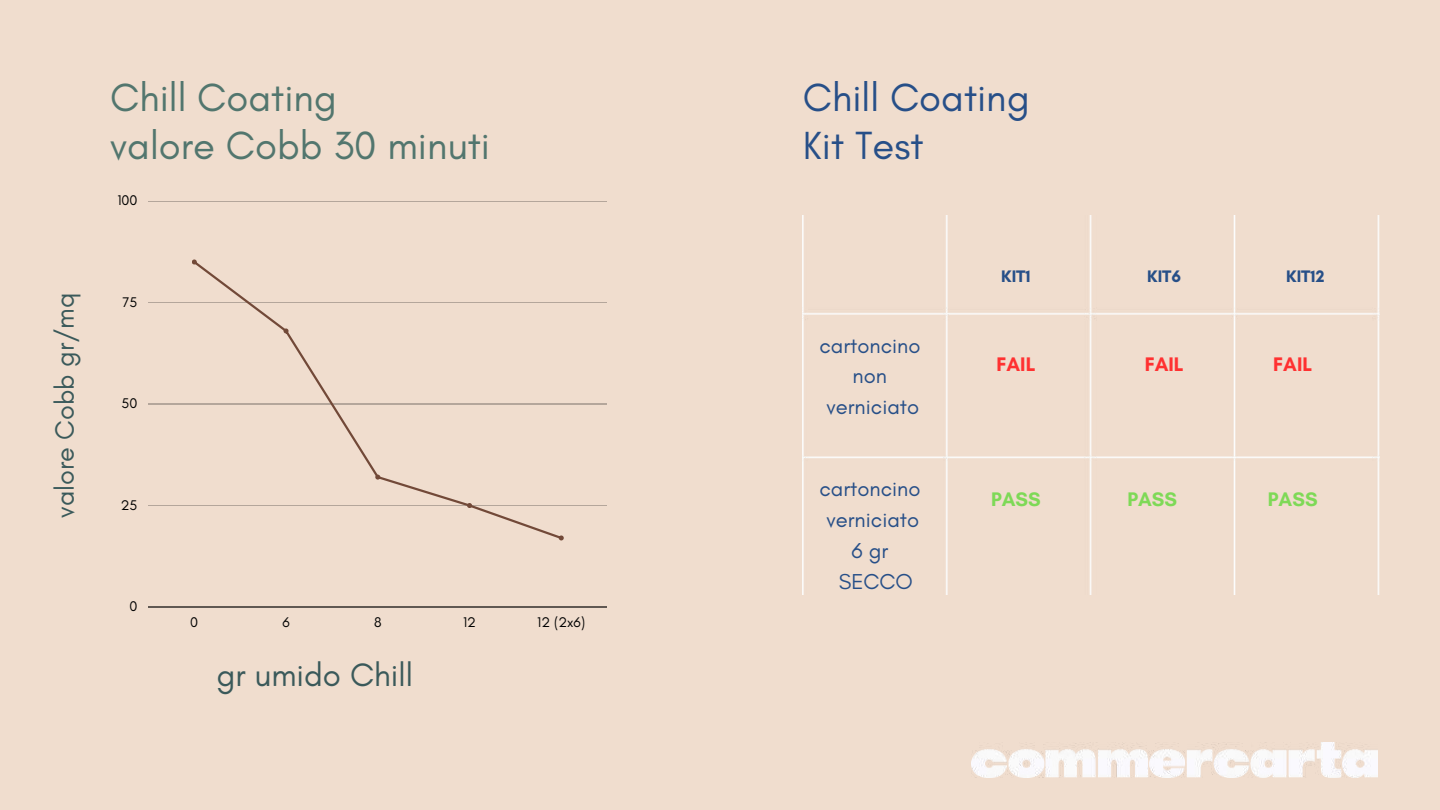
<style>
.page{position:relative;width:1440px;height:810px;background:#f0ddce}
.page>*{position:absolute;margin:0;border:0;box-sizing:border-box;transform-origin:0 0}
.t1{font:40px/48px "Glacial Indifference";color:#52766e}
.t2{font:40px/48px "Glacial Indifference";color:#274f88}
.t3{font:33px "Glacial Indifference";color:#3a595a}
.t4{font:27px "Glacial Indifference";color:#3a595a}
.t5{font:22px/30.8px "Glacial Indifference";color:#274f88;text-align:center}
.t6{font:700 20px "Glacial Indifference";color:#ff3131}
.t7{font:700 20px "Glacial Indifference";color:#7ed957}
.t8{font:700 17px "Glacial Indifference";color:#274f88}
.t9{font:14.3px "Glacial Indifference";color:#000}
</style>
<div class="page">
<hr style="left:148px;top:201px;width:459px;height:1px;background:#000">
<hr style="left:148px;top:302px;width:459px;height:1px;background:#000">
<hr style="left:148px;top:404px;width:459px;height:1px;background:#000">
<hr style="left:148px;top:505px;width:459px;height:1px;background:#000">
<hr style="left:148px;top:607px;width:459px;height:1px;background:#000">
<svg style="left:192px;top:259px;width:372px;height:281px"></svg>
<img style="left:803px;top:215px;width:577px;height:380px">
<img style="left:971px;top:743px;width:407px;height:35px">
<h1 class="t1" style="left:110px;top:73px;width:381px">Chill Coating<br>valore Cobb 30 minuti</h1>
<p class="t9" style="left:117px;top:192px;width:22px">100</p>
<p class="t4" style="left:48px;top:518px;width:227px;rotate:-90deg">valore Cobb gr/mq</p>
<p class="t9" style="left:123px;top:293px;width:16px">75</p>
<p class="t9" style="left:122px;top:395px;width:17px">50</p>
<p class="t9" style="left:121px;top:496px;width:18px">25</p>
<p class="t9" style="left:129px;top:598px;width:9px">0</p>
<p class="t9" style="left:190px;top:613px;width:9px">0</p>
<p class="t9" style="left:282px;top:613px;width:9px">6</p>
<p class="t9" style="left:374px;top:613px;width:9px">8</p>
<p class="t9" style="left:463px;top:613px;width:14px">12</p>
<p class="t9" style="left:537px;top:613px;width:49px">12 (2x6)</p>
<h2 class="t3" style="left:216px;top:655px;width:198px">gr umido Chill</h2>
<h1 class="t2" style="left:803px;top:73px;width:228px">Chill Coating<br>Kit Test</h1>
<p class="t5" style="left:819px;top:329px;width:103px">cartoncino non verniciato</p>
<p class="t5" style="left:819px;top:473px;width:103px">cartoncino verniciato<br>6gr<br>SECCO</p>
<p class="t8" style="left:1001px;top:266px;width:31px">KIT1</p>
<p class="t8" style="left:1147px;top:266px;width:36px">KIT6</p>
<p class="t8" style="left:1286px;top:266px;width:40px">KIT12</p>
<p class="t6" style="left:996px;top:352px;width:41px">FAIL</p>
<p class="t6" style="left:1145px;top:352px;width:41px">FAIL</p>
<p class="t6" style="left:1273px;top:352px;width:41px">FAIL</p>
<p class="t7" style="left:991px;top:487px;width:51px">PASS</p>
<p class="t7" style="left:1127px;top:487px;width:51px">PASS</p>
<p class="t7" style="left:1268px;top:487px;width:51px">PASS</p>
</div>
